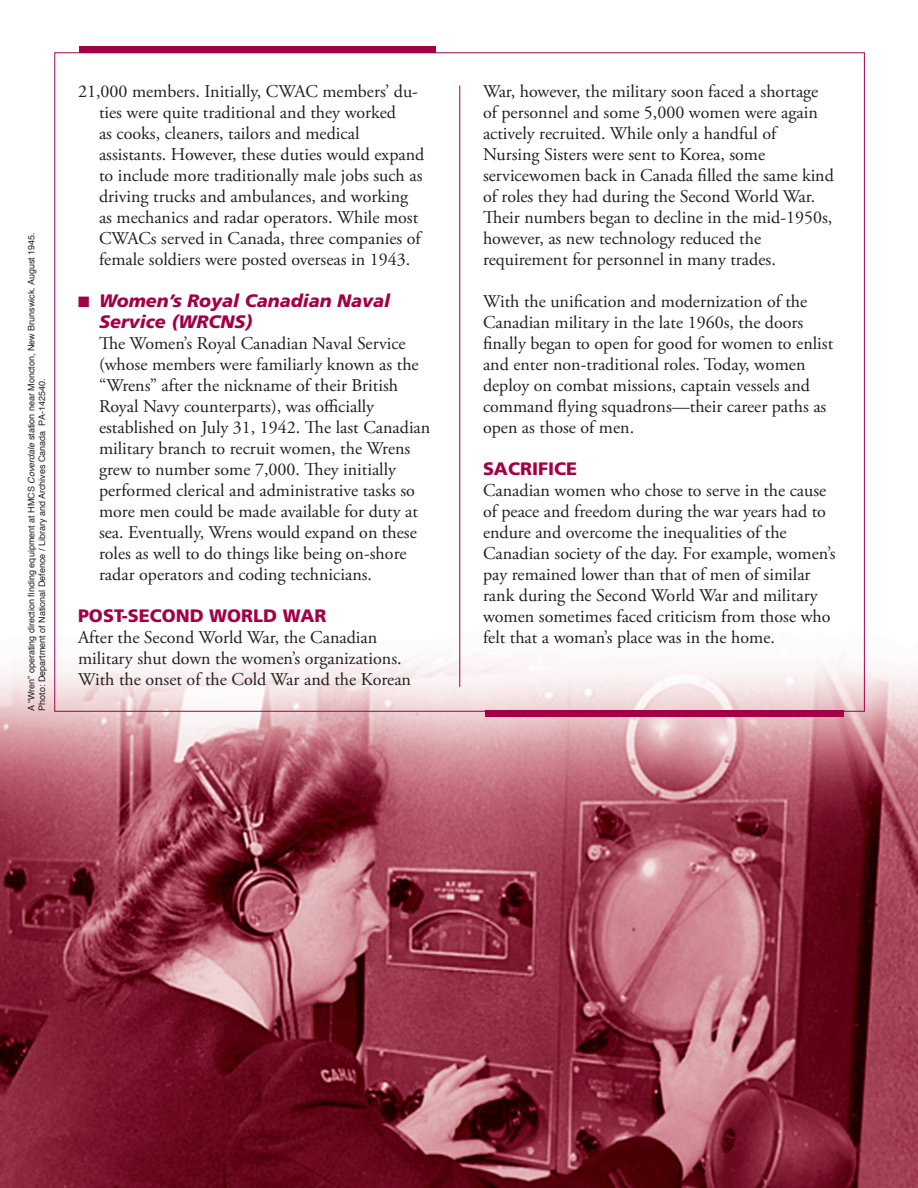
<style>
.page{position:relative;width:918px;height:1188px;background:#fff}
.page>*{position:absolute;margin:0;border:0;box-sizing:border-box;transform-origin:0 0}
.t1{font:18px/21px "Adobe Garamond Pro";color:#231f20}
.t2{font:italic 900 18px "Frutiger";color:#a30146}
.t3{font:900 18px "Frutiger";color:#a30146}
.t4{font:9px "Helvetica";color:#231f20}
.s1{font-style:italic}
</style>
<div class="page">
<img style="left:0;top:46px;width:918px;height:1142px">
<hr style="left:459px;top:86px;width:1px;height:601px;background:#a30146">
<div style="left:79px;top:46px;width:356px;height:6px;background:#a30146"></div>
<div style="left:485px;top:711px;width:359px;height:6px;background:#a30146"></div>
<p class="t4" style="left:24px;top:711px;width:480px;rotate:-90deg">A “Wren” operating direction finding equipment at HMCS <span class="s1">Coverdale</span> station near Moncton, New Brunswick. August 1945.</p>
<p class="t4" style="left:35px;top:711px;width:334px;rotate:-90deg">Photo: Department of National Defence / Library and Archives Canada PA-142540.</p>
<p class="t1" style="left:78px;top:82px;width:341px;text-align:center">21,000 members. Initially, CWAC members’ du&shy;ties were quite traditional and they worked</p>
<p class="t1" style="left:99px;top:124px;width:262px">as cooks, cleaners, tailors and medical</p>
<p class="t1" style="left:99px;top:145px;width:327px">assistants. However, these duties would expand to include more traditionally male jobs such as driving trucks and ambulances, and working as mechanics and radar operators. While most CWACs served in Canada, three companies of female soldiers were posted overseas in 1943.</p>
<p class="t2" style="left:78px;top:290px;width:314px">■ Women’s Royal Canadian Naval</p>
<p class="t2" style="left:99px;top:311px;width:155px">Service (WRCNS)</p>
<p class="t1" style="left:99px;top:334px;width:321px">The Women’s Royal Canadian Naval Service (whose members were familiarly known as the “Wrens” after the nickname of their British Royal Navy counterparts), was officially</p>
<p class="t1" style="left:99px;top:418px;width:333px">established on July 31, 1942. The last Canadian military branch to recruit women, the Wrens grew to number some 7,000. They initially</p>
<p class="t1" style="left:99px;top:481px;width:320px">performed clerical and administrative tasks so more men could be made available for duty at sea. Eventually, Wrens would expand on these roles as well to do things like being on-shore radar operators and coding technicians.</p>
<p class="t3" style="left:78px;top:605px;width:250px">POST-SECOND WORLD WAR</p>
<p class="t1" style="left:78px;top:628px;width:301px">After the Second World War, the Canadian</p>
<p class="t1" style="left:78px;top:649px;width:335px">military shut down the women’s organizations.<br>With the onset of the Cold War and the Korean</p>
<p class="t1" style="left:483px;top:81px;width:337px;text-align:justify">War, however, the military soon faced a shortage of personnel and some 5,000 women were again actively recruited. While only a handful of</p>
<p class="t1" style="left:483px;top:144px;width:284px">Nursing Sisters were sent to Korea, some</p>
<p class="t1" style="left:483px;top:165px;width:352px">servicewomen back in Canada filled the same kind of roles they had during the Second World War.<br>Their numbers began to decline in the mid-1950s, however, as new technology reduced the</p>
<p class="t1" style="left:483px;top:249px;width:294px">requirement for personnel in many trades.</p>
<p class="t1" style="left:483px;top:291px;width:326px">With the unification and modernization of the</p>
<p class="t1" style="left:483px;top:312px;width:352px">Canadian military in the late 1960s, the doors finally began to open for good for women to enlist and enter non-traditional roles. Today, women deploy on combat missions, captain vessels and command flying squadrons—their career paths as open as those of men.</p>
<p class="t3" style="left:483px;top:458px;width:96px">SACRIFICE</p>
<p class="t1" style="left:483px;top:480px;width:345px;text-align:justify">Canadian women who chose to serve in the cause of peace and freedom during the war years had to endure and overcome the inequalities of the</p>
<p class="t1" style="left:483px;top:543px;width:354px">Canadian society of the day. For example, women’s pay remained lower than that of men of similar rank during the Second World War and military women sometimes faced criticism from those who felt that a woman’s place was in the home.</p>
</div>
